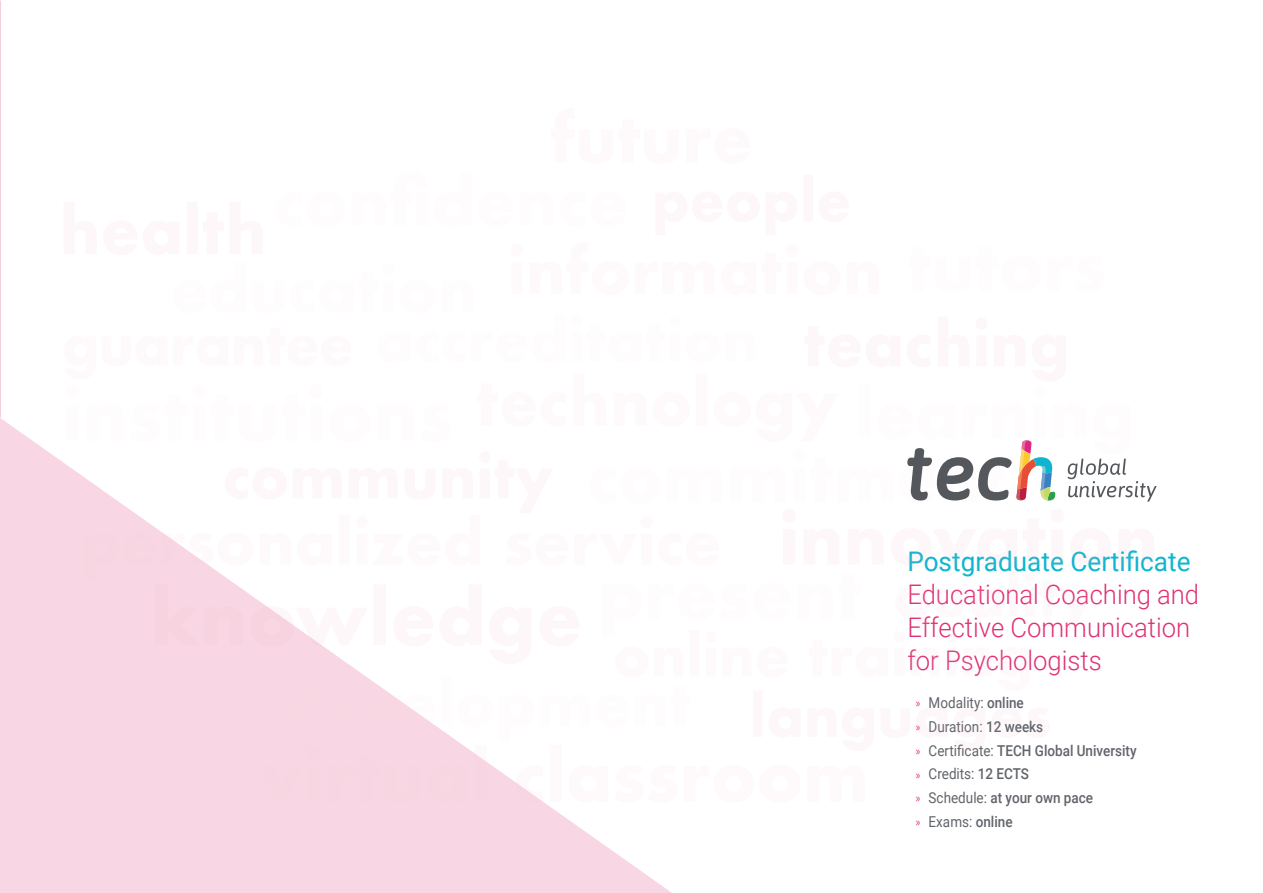
<style>
.page{position:relative;width:1263px;height:893px;background:#fff}
.page>*{position:absolute;margin:0;border:0;box-sizing:border-box;transform-origin:0 0}
.t1{font:300 27px/33px "Roboto";color:#df3174;scale:.95 1}
.t2{font:27px "Roboto";color:#0fb6cf}
.t3{font:500 15px/23.7px "Roboto";color:#61646a;scale:.9 1}
.s1{font-family:"Myriad Pro";font-weight:400;font-size:12px;color:#df3174}
.s2{font-weight:400}
</style>
<div class="page">
<svg style="left:0;top:418px;width:672px;height:475px;background:#f8d9e5"></svg>
<svg style="left:64px;top:418px;width:1092px;height:384px"></svg>
<h1 class="t2" style="left:907px;top:542px;width:285px">Postgraduate Certificate</h1>
<h1 class="t1" style="left:907px;top:577px;width:309px">Educational Coaching and<br>Effective Communication for Psychologists</h1>
<p class="t3" style="left:916px;top:690px;width:247px"><span class="s1">»</span> <span class="s2">Modality:</span> online<br><span class="s1">»</span> <span class="s2">Duration:</span> 12 weeks<br><span class="s1">»</span> <span class="s2">Certificate:</span> TECH Global University <span class="s1">»</span> <span class="s2">Credits:</span> 12 ECTS<br><span class="s1">»</span> <span class="s2">Schedule:</span> at your own pace<br><span class="s1">»</span> <span class="s2">Exams:</span> online</p>
</div>
